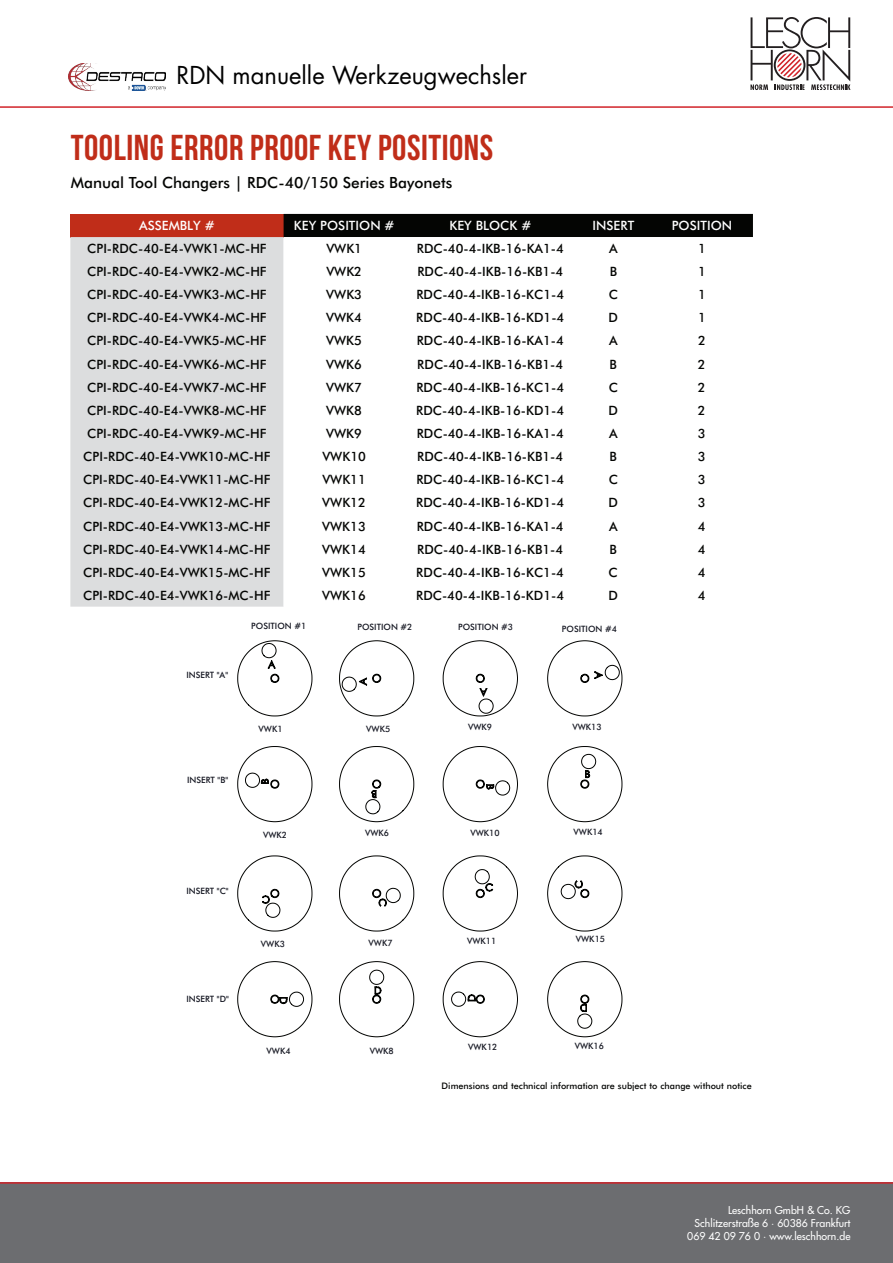
<style>
.page{position:relative;width:893px;height:1263px;background:#fff}
.page>*{position:absolute;margin:0;border:0;box-sizing:border-box;transform-origin:0 0}
.t1{font:36px "Bebas Neue";letter-spacing:.015em;color:#c02d19}
.t2{font:24px "Futura Std";color:#000}
.t3{font:500 15.45px "Futura BT";color:#040503}
.t4{font:500 12.9px "Futura BT";color:#040503}
.t5{font:500 12.9px "Futura BT";color:#fff}
.t6{font:500 10.5px/12.6px "Futura Std";color:#fff;text-align:right}
.t7{font:500 9px "Futura BT";color:#040503}
.t8{font:500 8.7px "Futura BT";color:#151722}
.s1{font-weight:400}
</style>
<div class="page">
<div style="left:0;top:1182px;width:893px;height:81px;background:#6c6d70"></div>
<hr style="left:0;top:1182px;width:893px;height:2px;background:#d1232a">
<hr style="left:0;top:106px;width:893px;height:2px;background:#d1232a">
<svg style="left:750px;top:17px;width:100px;height:73px"></svg>
<svg style="left:237px;top:640px;width:385px;height:397px"></svg>
<div style="left:70px;top:214px;width:214px;height:23px;background:#c02d19"></div>
<div style="left:284px;top:214px;width:469px;height:23px;background:#040503"></div>
<div style="left:70px;top:237px;width:214px;height:370px;background:#dcddde"></div>
<img style="left:68px;top:64px;width:97px;height:26px">
<h2 class="t2" style="left:176px;top:59px;width:352px">RDN manuelle Werkzeugwechsler</h2>
<h1 class="t1" style="left:71px;top:127px;width:424px">TOOLING ERROR PROOF KEY POSITIONS</h1>
<p class="t3" style="left:71px;top:173px;width:383px">Manual Tool Changers | RDC-40/150 Series Bayonets</p>
<p class="t5" style="left:139px;top:218px;width:77px">ASSEMBLY #</p>
<p class="t5" style="left:294px;top:218px;width:102px">KEY POSITION #</p>
<p class="t5" style="left:449px;top:218px;width:83px">KEY BLOCK #</p>
<p class="t5" style="left:593px;top:218px;width:43px">INSERT</p>
<p class="t5" style="left:672px;top:218px;width:62px">POSITION</p>
<p class="t4" style="left:87px;top:240px;width:181px">CPI-RDC-40-E4-VWK1-MC-HF</p>
<p class="t4" style="left:326px;top:240px;width:37px">VWK1</p>
<p class="t4" style="left:417px;top:240px;width:149px">RDC-40-4-IKB-16-KA1-4</p>
<p class="t4" style="left:609px;top:240px;width:10px">A</p>
<p class="t4" style="left:698px;top:240px;width:9px">1</p>
<p class="t4" style="left:87px;top:264px;width:181px">CPI-RDC-40-E4-VWK2-MC-HF</p>
<p class="t4" style="left:326px;top:264px;width:37px">VWK2</p>
<p class="t4" style="left:417px;top:264px;width:147px">RDC-40-4-IKB-16-KB1-4</p>
<p class="t4" style="left:610px;top:264px;width:9px">B</p>
<p class="t4" style="left:698px;top:264px;width:9px">1</p>
<p class="t4" style="left:87px;top:287px;width:181px">CPI-RDC-40-E4-VWK3-MC-HF</p>
<p class="t4" style="left:326px;top:287px;width:37px">VWK3</p>
<p class="t4" style="left:416px;top:287px;width:149px">RDC-40-4-IKB-16-KC1-4</p>
<p class="t4" style="left:609px;top:287px;width:11px">C</p>
<p class="t4" style="left:698px;top:287px;width:9px">1</p>
<p class="t4" style="left:87px;top:310px;width:181px">CPI-RDC-40-E4-VWK4-MC-HF</p>
<p class="t4" style="left:326px;top:310px;width:37px">VWK4</p>
<p class="t4" style="left:416px;top:310px;width:150px">RDC-40-4-IKB-16-KD1-4</p>
<p class="t4" style="left:609px;top:310px;width:11px">D</p>
<p class="t4" style="left:698px;top:310px;width:9px">1</p>
<p class="t4" style="left:87px;top:333px;width:181px">CPI-RDC-40-E4-VWK5-MC-HF</p>
<p class="t4" style="left:326px;top:333px;width:37px">VWK5</p>
<p class="t4" style="left:417px;top:333px;width:149px">RDC-40-4-IKB-16-KA1-4</p>
<p class="t4" style="left:609px;top:333px;width:10px">A</p>
<p class="t4" style="left:698px;top:333px;width:9px">2</p>
<p class="t4" style="left:87px;top:356px;width:181px">CPI-RDC-40-E4-VWK6-MC-HF</p>
<p class="t4" style="left:326px;top:356px;width:37px">VWK6</p>
<p class="t4" style="left:417px;top:356px;width:147px">RDC-40-4-IKB-16-KB1-4</p>
<p class="t4" style="left:610px;top:356px;width:9px">B</p>
<p class="t4" style="left:698px;top:356px;width:9px">2</p>
<p class="t4" style="left:87px;top:379px;width:181px">CPI-RDC-40-E4-VWK7-MC-HF</p>
<p class="t4" style="left:326px;top:379px;width:37px">VWK7</p>
<p class="t4" style="left:416px;top:379px;width:149px">RDC-40-4-IKB-16-KC1-4</p>
<p class="t4" style="left:609px;top:379px;width:11px">C</p>
<p class="t4" style="left:698px;top:379px;width:9px">2</p>
<p class="t4" style="left:87px;top:402px;width:181px">CPI-RDC-40-E4-VWK8-MC-HF</p>
<p class="t4" style="left:326px;top:402px;width:37px">VWK8</p>
<p class="t4" style="left:416px;top:402px;width:150px">RDC-40-4-IKB-16-KD1-4</p>
<p class="t4" style="left:609px;top:402px;width:11px">D</p>
<p class="t4" style="left:698px;top:402px;width:9px">2</p>
<p class="t4" style="left:87px;top:426px;width:181px">CPI-RDC-40-E4-VWK9-MC-HF</p>
<p class="t4" style="left:326px;top:426px;width:37px">VWK9</p>
<p class="t4" style="left:417px;top:426px;width:149px">RDC-40-4-IKB-16-KA1-4</p>
<p class="t4" style="left:609px;top:426px;width:10px">A</p>
<p class="t4" style="left:698px;top:426px;width:9px">3</p>
<p class="t4" style="left:83px;top:449px;width:189px">CPI-RDC-40-E4-VWK10-MC-HF</p>
<p class="t4" style="left:322px;top:449px;width:45px">VWK10</p>
<p class="t4" style="left:417px;top:449px;width:147px">RDC-40-4-IKB-16-KB1-4</p>
<p class="t4" style="left:610px;top:449px;width:9px">B</p>
<p class="t4" style="left:698px;top:449px;width:9px">3</p>
<p class="t4" style="left:83px;top:472px;width:189px">CPI-RDC-40-E4-VWK11-MC-HF</p>
<p class="t4" style="left:322px;top:472px;width:45px">VWK11</p>
<p class="t4" style="left:416px;top:472px;width:149px">RDC-40-4-IKB-16-KC1-4</p>
<p class="t4" style="left:609px;top:472px;width:11px">C</p>
<p class="t4" style="left:698px;top:472px;width:9px">3</p>
<p class="t4" style="left:83px;top:495px;width:189px">CPI-RDC-40-E4-VWK12-MC-HF</p>
<p class="t4" style="left:322px;top:495px;width:45px">VWK12</p>
<p class="t4" style="left:416px;top:495px;width:150px">RDC-40-4-IKB-16-KD1-4</p>
<p class="t4" style="left:608px;top:495px;width:11px">D</p>
<p class="t4" style="left:698px;top:495px;width:9px">3</p>
<p class="t4" style="left:83px;top:518px;width:189px">CPI-RDC-40-E4-VWK13-MC-HF</p>
<p class="t4" style="left:322px;top:518px;width:45px">VWK13</p>
<p class="t4" style="left:417px;top:518px;width:149px">RDC-40-4-IKB-16-KA1-4</p>
<p class="t4" style="left:609px;top:518px;width:10px">A</p>
<p class="t4" style="left:698px;top:518px;width:9px">4</p>
<p class="t4" style="left:83px;top:541px;width:189px">CPI-RDC-40-E4-VWK14-MC-HF</p>
<p class="t4" style="left:322px;top:541px;width:45px">VWK14</p>
<p class="t4" style="left:417px;top:541px;width:147px">RDC-40-4-IKB-16-KB1-4</p>
<p class="t4" style="left:609px;top:541px;width:9px">B</p>
<p class="t4" style="left:698px;top:541px;width:9px">4</p>
<p class="t4" style="left:83px;top:564px;width:189px">CPI-RDC-40-E4-VWK15-MC-HF</p>
<p class="t4" style="left:322px;top:564px;width:45px">VWK15</p>
<p class="t4" style="left:416px;top:564px;width:149px">RDC-40-4-IKB-16-KC1-4</p>
<p class="t4" style="left:609px;top:564px;width:11px">C</p>
<p class="t4" style="left:698px;top:564px;width:9px">4</p>
<p class="t4" style="left:83px;top:587px;width:189px">CPI-RDC-40-E4-VWK16-MC-HF</p>
<p class="t4" style="left:322px;top:587px;width:45px">VWK16</p>
<p class="t4" style="left:416px;top:587px;width:150px">RDC-40-4-IKB-16-KD1-4</p>
<p class="t4" style="left:608px;top:587px;width:11px">D</p>
<p class="t4" style="left:698px;top:587px;width:9px">4</p>
<p class="t8" style="left:186px;top:669px;width:43px">INSERT "A"</p>
<p class="t8" style="left:187px;top:775px;width:42px">INSERT "B"</p>
<p class="t8" style="left:186px;top:885px;width:44px">INSERT "C"</p>
<p class="t8" style="left:186px;top:994px;width:44px">INSERT "D"</p>
<p class="t8" style="left:251px;top:621px;width:56px">POSITION #1</p>
<p class="t8" style="left:259px;top:723px;width:26px">VWK1</p>
<p class="t8" style="left:357px;top:622px;width:56px">POSITION #2</p>
<p class="t8" style="left:366px;top:723px;width:26px">VWK5</p>
<p class="t8" style="left:458px;top:622px;width:56px">POSITION #3</p>
<p class="t8" style="left:468px;top:722px;width:26px">VWK9</p>
<p class="t8" style="left:562px;top:624px;width:56px">POSITION #4</p>
<p class="t8" style="left:572px;top:722px;width:31px">VWK13</p>
<p class="t8" style="left:263px;top:830px;width:26px">VWK2</p>
<p class="t8" style="left:365px;top:827px;width:26px">VWK6</p>
<p class="t8" style="left:470px;top:827px;width:31px">VWK10</p>
<p class="t8" style="left:574px;top:826px;width:31px">VWK14</p>
<p class="t8" style="left:261px;top:939px;width:26px">VWK3</p>
<p class="t8" style="left:369px;top:937px;width:26px">VWK7</p>
<p class="t8" style="left:467px;top:935px;width:31px">VWK11</p>
<p class="t8" style="left:576px;top:934px;width:31px">VWK15</p>
<p class="t8" style="left:267px;top:1045px;width:26px">VWK4</p>
<p class="t8" style="left:370px;top:1045px;width:26px">VWK8</p>
<p class="t8" style="left:468px;top:1042px;width:31px">VWK12</p>
<p class="t8" style="left:575px;top:1041px;width:31px">VWK16</p>
<p class="t7" style="left:442px;top:1080px;width:312px">Dimensions and technical information are subject to change without notice</p>
<p class="t6" style="left:687px;top:1204px;width:165px">Leschhorn GmbH &amp; Co. KG<br>Schlitzerstraße 6 <span class="s1">·</span> 60386 Frankfurt<br>069 42 09 76 0 <span class="s1">·</span> www.leschhorn.de</p>
</div>
